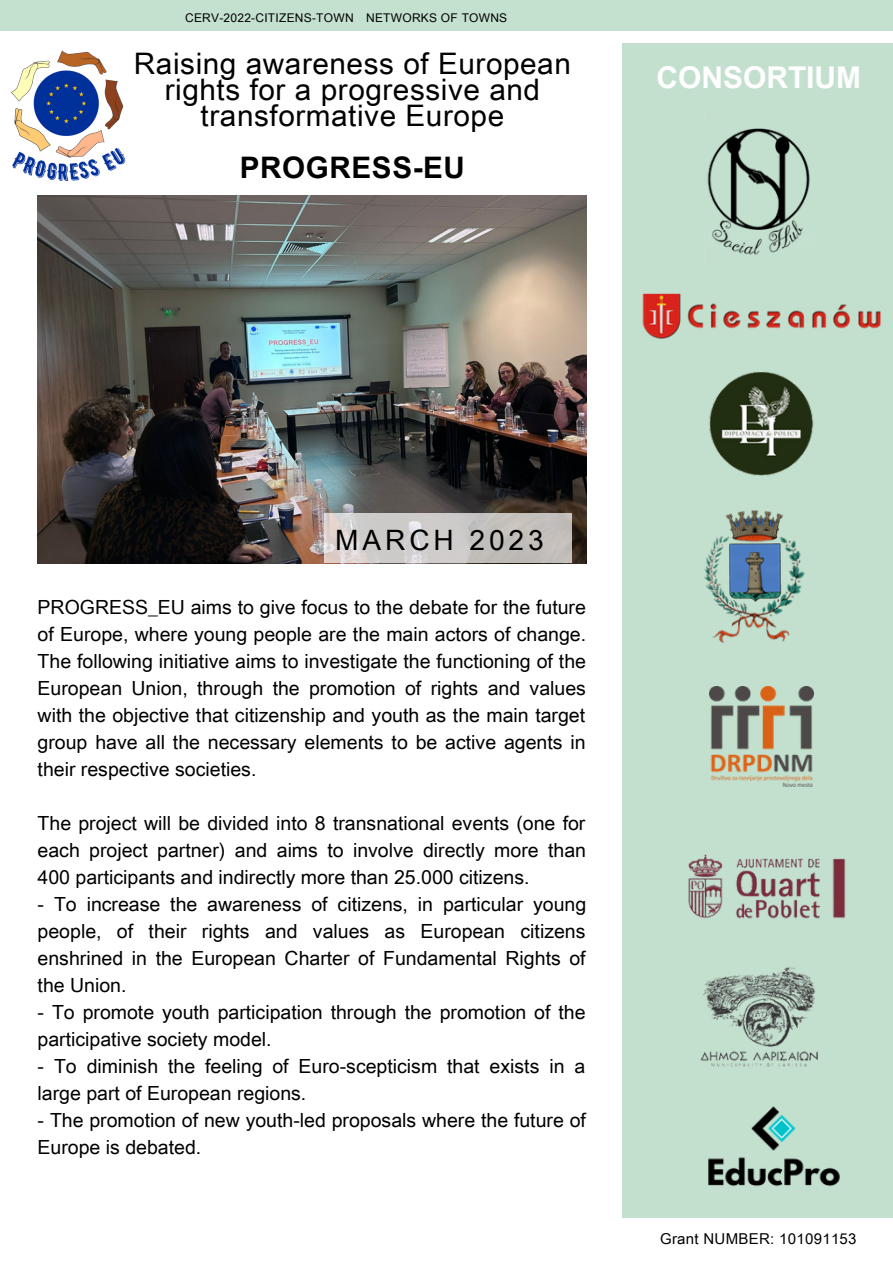
<style>
.page{position:relative;width:893px;height:1264px;background:#fff}
.page>*{position:absolute;margin:0;border:0;box-sizing:border-box;transform-origin:0 0}
.t1{font:700 30px "Arial Unicode MS";color:#fff}
.t2{font:29.7px/25.8px "Arial Unicode MS";letter-spacing:.02em;color:#000;text-align:center}
.t3{font:700 29.7px "Arial Unicode MS";letter-spacing:.02em;color:#000}
.t4{font:28.05px "Arial Unicode MS";letter-spacing:.14em;color:#000}
.t5{font:19.5px/27px "Arial Unicode MS";color:#000;text-align:justify}
.t6{font:15px "Arial Unicode MS";letter-spacing:.02em;color:#000}
.t7{font:12px "Arial Unicode MS";letter-spacing:.02em;color:#000}
</style>
<div class="page">
<div style="left:622px;top:43px;width:270px;height:1174px;background:#c3e0ce"></div>
<img style="left:38px;top:196px;width:548px;height:367px">
<svg style="left:324px;top:513px;width:247px;height:50px;background:#cbc7c5"></svg>
<img style="left:11px;top:50px;width:115px;height:132px">
<img style="left:707px;top:128px;width:103px;height:127px">
<img style="left:642px;top:293px;width:239px;height:46px">
<img style="left:709px;top:371px;width:105px;height:105px">
<img style="left:704px;top:510px;width:101px;height:133px">
<img style="left:709px;top:687px;width:104px;height:100px">
<img style="left:688px;top:854px;width:158px;height:65px">
<img style="left:700px;top:967px;width:118px;height:100px">
<img style="left:708px;top:1106px;width:132px;height:81px">
<div style="left:0;top:0;width:892px;height:31px;background:#c4e1cf"></div>
<p class="t7" style="left:185px;top:9px;width:323px">CERV-2022-CITIZENS-TOWN NETWORKS OF TOWNS</p>
<h2 class="t2" style="left:134px;top:50px;width:438px">Raising awareness of European rights for a progressive and transformative Europe</h2>
<h2 class="t3" style="left:240px;top:146px;width:226px">PROGRESS-EU</h2>
<h1 class="t1" style="left:656px;top:56px;width:206px">CONSORTIUM</h1>
<h3 class="t4" style="left:335px;top:520px;width:210px">MARCH 2023</h3>
<p class="t5" style="left:38px;top:593px;width:550px">PROGRESS_EU aims to give focus to the debate for the future of Europe, where young people are the main actors of change.<br>The following initiative aims to investigate the functioning of the European Union, through the promotion of rights and values with the objective that citizenship and youth as the main target group have all the necessary elements to be active agents in their respective societies.</p>
<p class="t5" style="left:38px;top:809px;width:550px">The project will be divided into 8 transnational events (one for each project partner) and aims to involve directly more than 400 participants and indirectly more than 25.000 citizens.</p>
<p class="t5" style="left:38px;top:890px;width:550px">- To increase the awareness of citizens, in particular young people, of their rights and values as European citizens enshrined in the European Charter of Fundamental Rights of the Union.</p>
<p class="t5" style="left:38px;top:998px;width:549px">- To promote youth participation through the promotion of the participative society model.</p>
<p class="t5" style="left:38px;top:1052px;width:549px">- To diminish the feeling of Euro-scepticism that exists in a large part of European regions.</p>
<p class="t5" style="left:38px;top:1105px;width:549px">- The promotion of new youth-led proposals where the future of<br>Europe is debated.</p>
<p class="t6" style="left:660px;top:1227px;width:198px">Grant NUMBER: 101091153</p>
</div>
